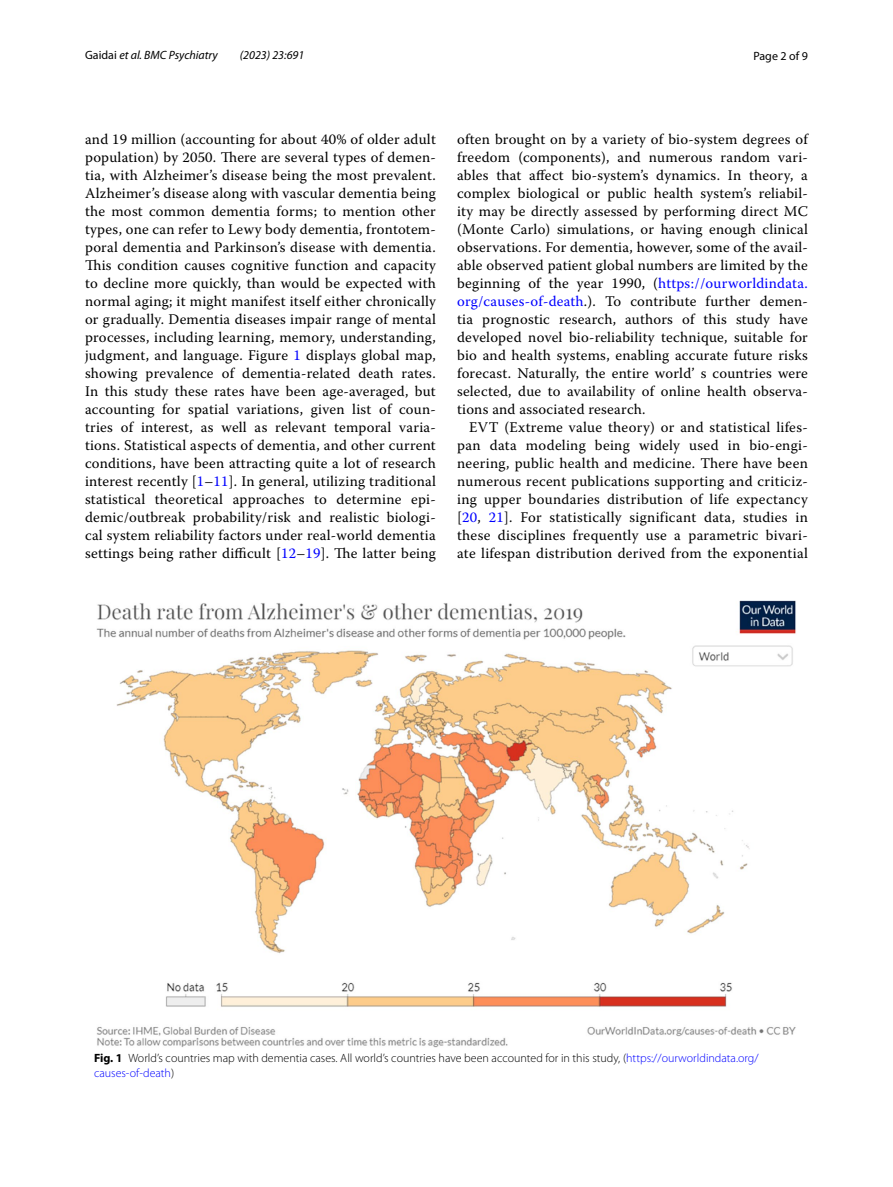
<style>
.page{position:relative;width:893px;height:1187px;background:#fff}
.page>*{position:absolute;margin:0;border:0;box-sizing:border-box;transform-origin:0 0}
.t1{font:14.7px/18px "Warnock Pro";letter-spacing:.015em;color:#000;text-align:justify}
.t2{font:300 12px/15px "Myriad Pro";color:#000}
.t3{font:italic 12px "Myriad Pro";color:#000}
.t4{font:12px "Myriad Pro";color:#000}
.s1{font-style:normal}
.s2{color:#00f}
.s3{font-weight:700}
</style>
<div class="page">
<img style="left:96px;top:600px;width:700px;height:447px">
<p class="t3" style="left:85px;top:48px;width:134px"><span class="s1">Gaidai</span> et al. BMC Psychiatry</p>
<p class="t3" style="left:240px;top:48px;width:66px">(2023) 23:691</p>
<p class="t4" style="left:753px;top:48px;width:56px">Page 2 of 9</p>
<p class="t1" style="left:85px;top:130px;width:352px">and 19 million (accounting for about 40% of older adult population) by 2050. There are several types of demen&shy;tia, with Alzheimer’s disease being the most prevalent.<br>Alzheimer’s disease along with vascular dementia being the most common dementia forms; to mention other types, one can refer to Lewy body dementia, frontotem&shy;poral dementia and Parkinson’s disease with dementia.<br>This condition causes cognitive function and capacity to decline more quickly, than would be expected with normal aging; it might manifest itself either chronically or gradually. Dementia diseases impair range of mental processes, including learning, memory, understanding, judgment, and language. Figure <span class="s2">1</span> displays global map, showing prevalence of dementia-related death rates.<br>In this study these rates have been age-averaged, but accounting for spatial variations, given list of coun&shy;tries of interest, as well as relevant temporal varia&shy;tions. Statistical aspects of dementia, and other current conditions, have been attracting quite a lot of research interest recently [<span class="s2">1</span>–<span class="s2">11</span>]. In general, utilizing traditional statistical theoretical approaches to determine epi&shy;demic/outbreak probability/risk and realistic biologi&shy;cal system reliability factors under real-world dementia settings being rather difficult [<span class="s2">12</span>–<span class="s2">19</span>]. The latter being</p>
<p class="t1" style="left:457px;top:130px;width:352px">often brought on by a variety of bio-system degrees of freedom (components), and numerous random vari&shy;ables that affect bio-system’s dynamics. In theory, a complex biological or public health system’s reliabil&shy;ity may be directly assessed by performing direct MC (Monte Carlo) simulations, or having enough clinical observations. For dementia, however, some of the avail&shy;able observed patient global numbers are limited by the beginning of the year 1990, (<span class="s2">https://ourworldindata. org/causes-of-death</span>.). To contribute further demen&shy;tia prognostic research, authors of this study have developed novel bio-reliability technique, suitable for bio and health systems, enabling accurate future risks forecast. Naturally, the entire world’ s countries were selected, due to availability of online health observa&shy;tions and associated research.</p>
<p class="t1" style="left:457px;top:418px;width:352px;text-indent:12px">EVT (Extreme value theory) or and statistical lifes&shy;pan data modeling being widely used in bio-engi&shy;neering, public health and medicine. There have been numerous recent publications supporting and criticiz&shy;ing upper boundaries distribution of life expectancy [<span class="s2">20</span>, <span class="s2">21</span>]. For statistically significant data, studies in these disciplines frequently use a parametric bivari&shy;ate lifespan distribution derived from the exponential</p>
<p class="t2" style="left:94px;top:1050px;width:666px"><span class="s3">Fig. 1</span> World’s countries map with dementia cases. All world’s countries have been accounted for in this study, (<span class="s2">https://ourworldindata.org/ causes-of-death</span>)</p>
</div>
